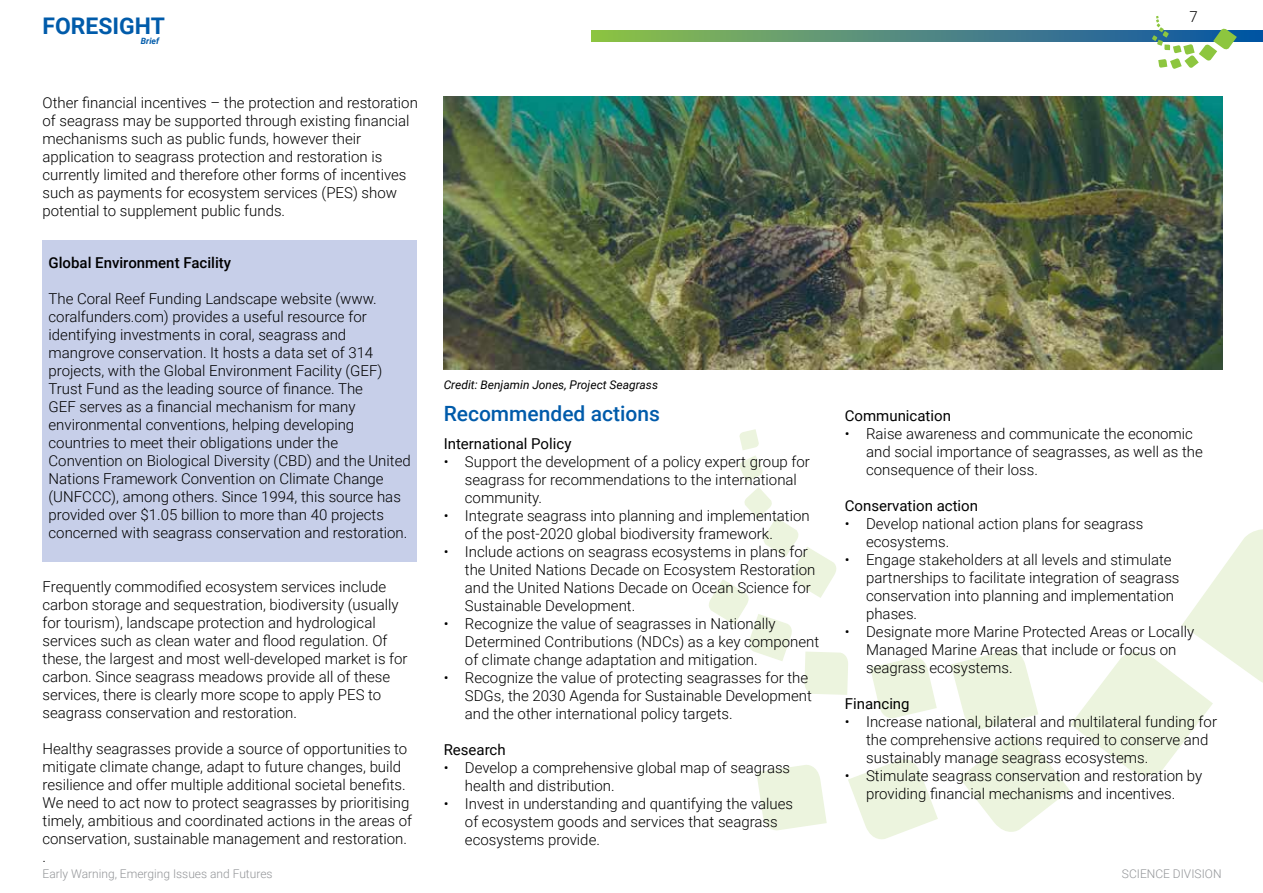
<style>
.page{position:relative;width:1263px;height:893px;background:#fff}
.page>*{position:absolute;margin:0;border:0;box-sizing:border-box;transform-origin:0 0}
.t1{font:700 22.95px "Roboto";color:#005baa}
.t2{font:500 21px "Roboto";color:#005baa}
.t3{font:300 15px/18px "Roboto";color:#000}
.t4{font:15px "Roboto";color:#000}
.t5{font:500 15px "Roboto";color:#000}
.t6{font:300 12px "Roboto";color:#939598}
.t7{font:italic 12px "Roboto";color:#000}
.t8{font:italic 700 8.7px "Roboto";color:#005baa}
</style>
<div class="page">
<svg style="left:591px;top:30px;width:672px;height:12px;background:#558e79"></svg>
<svg style="left:1152px;top:16px;width:85px;height:53px"></svg>
<img style="left:444px;top:97px;width:779px;height:273px">
<svg style="left:848px;top:759px;width:90px;height:80px"></svg>
<svg style="left:756px;top:765px;width:71px;height:66px"></svg>
<svg style="left:951px;top:529px;width:312px;height:303px"></svg>
<svg style="left:870px;top:657px;width:67px;height:61px"></svg>
<svg style="left:709px;top:429px;width:139px;height:266px"></svg>
<div style="left:43px;top:240px;width:374px;height:322px;background:#c7cfe9"></div>
<h1 class="t1" style="left:43px;top:10px;width:124px">FORESIGHT</h1>
<p class="t8" style="left:141px;top:35px;width:20px">Brief</p>
<p class="t3" style="left:43px;top:93px;width:377px">Other financial incentives – the protection and restoration of seagrass may be supported through existing financial mechanisms such as public funds, however their application to seagrass protection and restoration is currently limited and therefore other forms of incentives such as payments for ecosystem services (PES) show potential to supplement public funds.</p>
<p class="t5" style="left:49px;top:252px;width:184px">Global Environment Facility</p>
<p class="t3" style="left:49px;top:289px;width:364px">The Coral Reef Funding Landscape website (www. coralfunders.com) provides a useful resource for identifying investments in coral, seagrass and mangrove conservation. It hosts a data set of 314 projects, with the Global Environment Facility (GEF)<br>Trust Fund as the leading source of finance. The<br>GEF serves as a financial mechanism for many environmental conventions, helping developing countries to meet their obligations under the Convention on Biological Diversity (CBD) and the United Nations Framework Convention on Climate Change (UNFCCC), among others. Since 1994, this source has provided over $1.05 billion to more than 40 projects concerned with seagrass conservation and restoration.</p>
<p class="t3" style="left:43px;top:577px;width:367px">Frequently commodified ecosystem services include carbon storage and sequestration, biodiversity (usually for tourism), landscape protection and hydrological services such as clean water and flood regulation. Of these, the largest and most well-developed market is for carbon. Since seagrass meadows provide all of these services, there is clearly more scope to apply PES to seagrass conservation and restoration.</p>
<p class="t3" style="left:43px;top:739px;width:371px">Healthy seagrasses provide a source of opportunities to mitigate climate change, adapt to future changes, build resilience and offer multiple additional societal benefits.<br>We need to act now to protect seagrasses by prioritising timely, ambitious and coordinated actions in the areas of conservation, sustainable management and restoration. .</p>
<p class="t7" style="left:444px;top:376px;width:216px">Credit: Benjamin Jones, Project Seagrass</p>
<p class="t3" style="left:1189px;top:7px;width:10px">7</p>
<h2 class="t2" style="left:444px;top:398px;width:218px">Recommended actions</h2>
<p class="t4" style="left:845px;top:405px;width:108px">Communication</p>
<p class="t3" style="left:866px;top:424px;width:338px;text-indent:-21px">• Raise awareness and communicate the economic and social importance of seagrasses, as well as the consequence of their loss.</p>
<p class="t4" style="left:845px;top:495px;width:135px">Conservation action</p>
<p class="t3" style="left:866px;top:514px;width:279px;text-indent:-21px">• Develop national action plans for seagrass ecosystems.</p>
<p class="t3" style="left:866px;top:550px;width:315px;text-indent:-21px">• Engage stakeholders at all levels and stimulate partnerships to facilitate integration of seagrass conservation into planning and implementation phases.</p>
<p class="t3" style="left:866px;top:622px;width:330px;text-indent:-21px">• Designate more Marine Protected Areas or Locally<br>Managed Marine Areas that include or focus on seagrass ecosystems.</p>
<p class="t4" style="left:845px;top:693px;width:66px">Financing</p>
<p class="t3" style="left:866px;top:712px;width:352px;text-indent:-21px">• Increase national, bilateral and multilateral funding for the comprehensive actions required to conserve and sustainably manage seagrass ecosystems.</p>
<p class="t3" style="left:845px;top:766px;width:359px;text-align:center">• Stimulate seagrass conservation and restoration by providing financial mechanisms and incentives.</p>
<p class="t4" style="left:444px;top:434px;width:129px">International Policy</p>
<p class="t3" style="left:465px;top:452px;width:346px;text-indent:-21px">• Support the development of a policy expert group for seagrass for recommendations to the international community.</p>
<p class="t3" style="left:465px;top:506px;width:346px;text-indent:-21px">• Integrate seagrass into planning and implementation of the post-2020 global biodiversity framework.</p>
<p class="t3" style="left:465px;top:542px;width:352px;text-indent:-21px">• Include actions on seagrass ecosystems in plans for the United Nations Decade on Ecosystem Restoration and the United Nations Decade on Ocean Science for Sustainable Development.</p>
<p class="t3" style="left:465px;top:614px;width:356px;text-indent:-21px">• Recognize the value of seagrasses in Nationally<br>Determined Contributions (NDCs) as a key component of climate change adaptation and mitigation.</p>
<p class="t3" style="left:465px;top:668px;width:348px;text-indent:-21px">• Recognize the value of protecting seagrasses for the<br>SDGs, the 2030 Agenda for Sustainable Development and the other international policy targets.</p>
<p class="t4" style="left:444px;top:740px;width:64px">Research</p>
<p class="t3" style="left:465px;top:758px;width:327px;text-indent:-21px">• Develop a comprehensive global map of seagrass health and distribution.</p>
<p class="t3" style="left:465px;top:794px;width:330px;text-indent:-21px">• Invest in understanding and quantifying the values of ecosystem goods and services that seagrass ecosystems provide.</p>
<p class="t6" style="left:43px;top:865px;width:232px">Early Warning, Emerging Issues and Futures</p>
<p class="t6" style="left:1122px;top:865px;width:101px">SCIENCE DIVISION</p>
</div>
